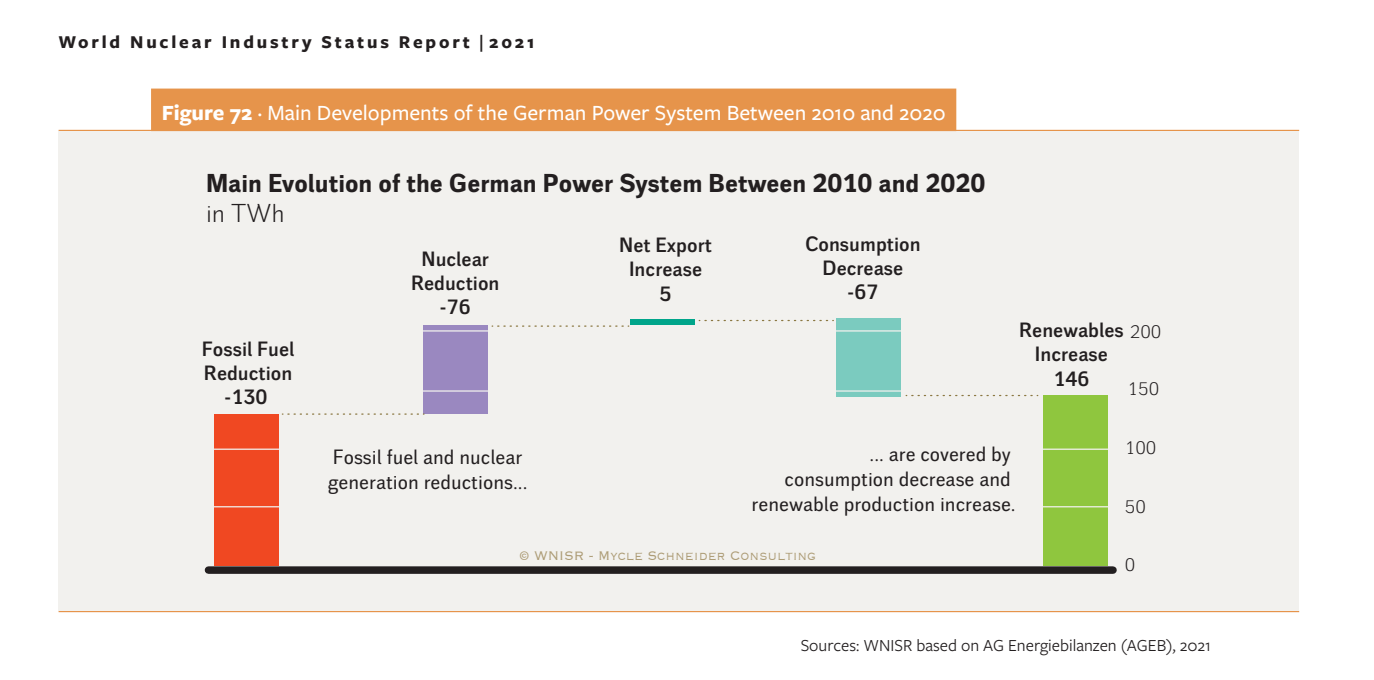
<style>
.page{position:relative;width:1374px;height:680px;background:#fff}
.page>*{position:absolute;margin:0;border:0;box-sizing:border-box;transform-origin:0 0}
.t1{font:700 25px "Walbaum Grotesk Text";color:#231f20}
.t2{font:25px "Walbaum Grotesk";color:#231f20}
.t3{font:500 22.5px "Freight Sans Pro";color:#fff}
.t4{font:20px/25px "Walbaum Grotesk Text";color:#231f20}
.t5{font:700 20px/24px "Walbaum Grotesk";color:#231f20;text-align:center}
.t6{font:700 18.75px "Freight Sans Pro";letter-spacing:.15em;color:#231f20}
.t7{font:17.5px "Freight Sans Pro";color:#231f20}
.t8{font:17.5px "Walbaum Grotesk";color:#231f20}
.t9{font:300 16.25px "Copperplate";color:#ad9c76}
.s1{font-weight:700}
</style>
<div class="page">
<hr style="left:59px;top:610px;width:1239px;height:1px;background:#e6944b">
<hr style="left:59px;top:130px;width:1239px;height:1px;background:#e6944b">
<div style="left:59px;top:131px;width:1239px;height:479px;background:#f2f1ee"></div>
<div style="left:208px;top:566px;width:904px;height:7px;background:#231f20"></div>
<div style="left:214px;top:414px;width:65px;height:151px;background:#f04822"></div>
<div style="left:423px;top:325px;width:65px;height:89px;background:#9a88c0"></div>
<div style="left:630px;top:319px;width:64px;height:6px;background:#00a58a"></div>
<div style="left:836px;top:318px;width:65px;height:79px;background:#7bcbbf"></div>
<div style="left:1042px;top:395px;width:65px;height:170px;background:#8fc63e"></div>
<hr style="left:200px;top:505px;width:920px;height:2px;background:#f2f1ee">
<hr style="left:212px;top:448px;width:912px;height:1px;background:#f2f1ee">
<hr style="left:419px;top:390px;width:703px;height:1px;background:#f2f1ee">
<hr style="left:419px;top:330px;width:703px;height:1px;background:#f2f1ee">
<svg style="left:282px;top:413px;width:142px;height:1px"></svg>
<svg style="left:492px;top:325px;width:137px;height:1px"></svg>
<svg style="left:699px;top:319px;width:134px;height:2px"></svg>
<svg style="left:906px;top:394px;width:131px;height:2px"></svg>
<div style="left:151px;top:88px;width:805px;height:43px;background:#e6944b"></div>
<p class="t6" style="left:59px;top:29px;width:477px">World Nuclear Industry Status Report | 2021</p>
<p class="t3" style="left:162px;top:98px;width:785px"><span class="s1">Figure 72</span> · Main Developments of the German Power System Between 2010 and 2020</p>
<p class="t1" style="left:206px;top:168px;width:781px">Main Evolution of the German Power System Between 2010 and 2020</p>
<p class="t2" style="left:206px;top:199px;width:80px">in TWh</p>
<p class="t5" style="left:202px;top:337px;width:94px">Fossil Fuel<br>Reduction -130</p>
<p class="t5" style="left:411px;top:247px;width:90px">Nuclear<br>Reduction -76</p>
<p class="t5" style="left:619px;top:234px;width:94px">Net Export<br>Increase<br>5</p>
<p class="t5" style="left:804px;top:232px;width:117px">Consumption<br>Decrease -67</p>
<p class="t5" style="left:1018px;top:319px;width:106px">Renewables<br>Increase<br>146</p>
<p class="t8" style="left:1129px;top:322px;width:33px">200</p>
<p class="t8" style="left:1127px;top:378px;width:33px">150</p>
<p class="t4" style="left:327px;top:444px;width:201px">Fossil fuel and nuclear generation reductions...</p>
<p class="t4" style="left:751px;top:442px;width:265px;text-align:right">... are covered by<br>consumption decrease and renewable production increase.</p>
<p class="t9" style="left:519px;top:544px;width:298px">© WNISR - Mycle Schneider Consulting</p>
<p class="t8" style="left:1124px;top:438px;width:33px">100</p>
<p class="t8" style="left:1124px;top:496px;width:23px">50</p>
<p class="t8" style="left:1124px;top:555px;width:12px">0</p>
<p class="t7" style="left:800px;top:633px;width:411px">Sources: WNISR based on AG Energiebilanzen (AGEB), 2021</p>
</div>
